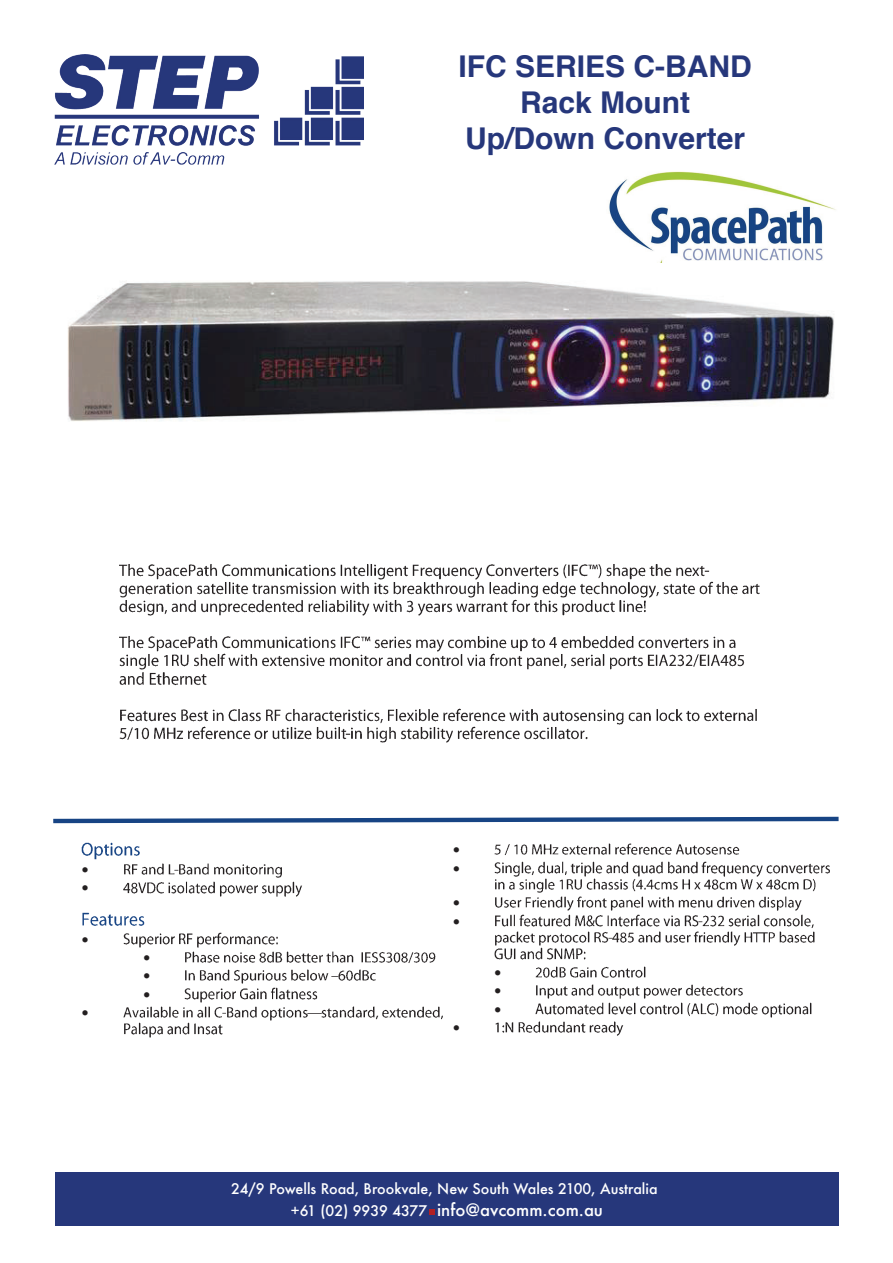
<style>
.page{position:relative;width:893px;height:1263px;background:#fff}
.page>*{position:absolute;margin:0;border:0;box-sizing:border-box;transform-origin:0 0}
.t1{font:700 30px/36px "Helvetica";color:#26377b;text-align:center}
.t2{font:500 16.65px "Futura";color:#fff}
.t3{font:14.55px/18.3px "Symbol";color:#231f20;text-align:justify}
.t4{font:500 14.25px "Futura";color:#fff}
.s1{font-size:14.25px}
</style>
<div class="page">
<div style="left:55px;top:1172px;width:784px;height:53px;background:#26377b"></div>
<svg style="left:429px;top:1209px;width:6px;height:6px"></svg>
<img style="left:54px;top:54px;width:309px;height:111px">
<img style="left:609px;top:171px;width:227px;height:91px">
<svg style="left:53px;top:816px;width:786px;height:8px"></svg>
<img style="left:494px;top:843px;width:246px;height:12px">
<img style="left:494px;top:861px;width:336px;height:15px">
<img style="left:495px;top:876px;width:321px;height:17px">
<img style="left:495px;top:896px;width:307px;height:15px">
<img style="left:495px;top:914px;width:204px;height:13px">
<img style="left:703px;top:914px;width:111px;height:14px">
<img style="left:495px;top:931px;width:113px;height:15px">
<img style="left:608px;top:937px;width:5px;height:4px">
<img style="left:613px;top:931px;width:202px;height:15px">
<img style="left:494px;top:947px;width:92px;height:13px">
<img style="left:536px;top:966px;width:110px;height:12px">
<img style="left:536px;top:984px;width:207px;height:15px">
<img style="left:536px;top:1002px;width:276px;height:15px">
<img style="left:495px;top:1021px;width:129px;height:14px">
<img style="left:119px;top:564px;width:585px;height:15px">
<img style="left:704px;top:567px;width:6px;height:9px">
<img style="left:119px;top:579px;width:641px;height:18px">
<img style="left:119px;top:597px;width:532px;height:18px">
<img style="left:119px;top:636px;width:617px;height:16px">
<img style="left:119px;top:653px;width:626px;height:17px">
<img style="left:119px;top:672px;width:88px;height:14px">
<img style="left:120px;top:708px;width:637px;height:16px">
<img style="left:119px;top:726px;width:227px;height:14px">
<img style="left:350px;top:726px;width:238px;height:17px">
<img style="left:82px;top:842px;width:58px;height:17px">
<img style="left:124px;top:863px;width:50px;height:12px">
<img style="left:174px;top:869px;width:5px;height:6px">
<img style="left:179px;top:863px;width:103px;height:15px">
<img style="left:123px;top:881px;width:179px;height:15px">
<img style="left:82px;top:912px;width:63px;height:14px">
<img style="left:123px;top:932px;width:155px;height:15px">
<img style="left:185px;top:951px;width:251px;height:12px">
<img style="left:185px;top:969px;width:191px;height:15px">
<img style="left:331px;top:969px;width:15px;height:15px">
<img style="left:185px;top:987px;width:133px;height:15px">
<img style="left:123px;top:1006px;width:184px;height:14px">
<img style="left:222px;top:1006px;width:9px;height:14px">
<img style="left:307px;top:1010px;width:15px;height:8px">
<img style="left:322px;top:1006px;width:121px;height:14px">
<img style="left:124px;top:1022px;width:99px;height:15px">
<img style="left:68px;top:281px;width:766px;height:141px">
<h1 class="t1" style="left:458px;top:48px;width:295px">IFC SERIES C-BAND<br>Rack Mount<br>Up/Down Converter</h1>
<p class="t3" style="left:82px;top:929px;width:8px">•</p>
<p class="t3" style="left:82px;top:1002px;width:8px">•</p>
<p class="t3" style="left:143px;top:947px;width:8px">• • •</p>
<p class="t3" style="left:453px;top:1017px;width:8px">•</p>
<p class="t3" style="left:494px;top:962px;width:8px">• • •</p>
<p class="t4" style="left:231px;top:1179px;width:428px">24/9 Powells Road, Brookvale, New South Wales 2100, Australia</p>
<p class="t2" style="left:291px;top:1198px;width:314px"><span class="s1">+61 (02) 9939 4377</span> info@avcomm.com.au</p>
</div>
